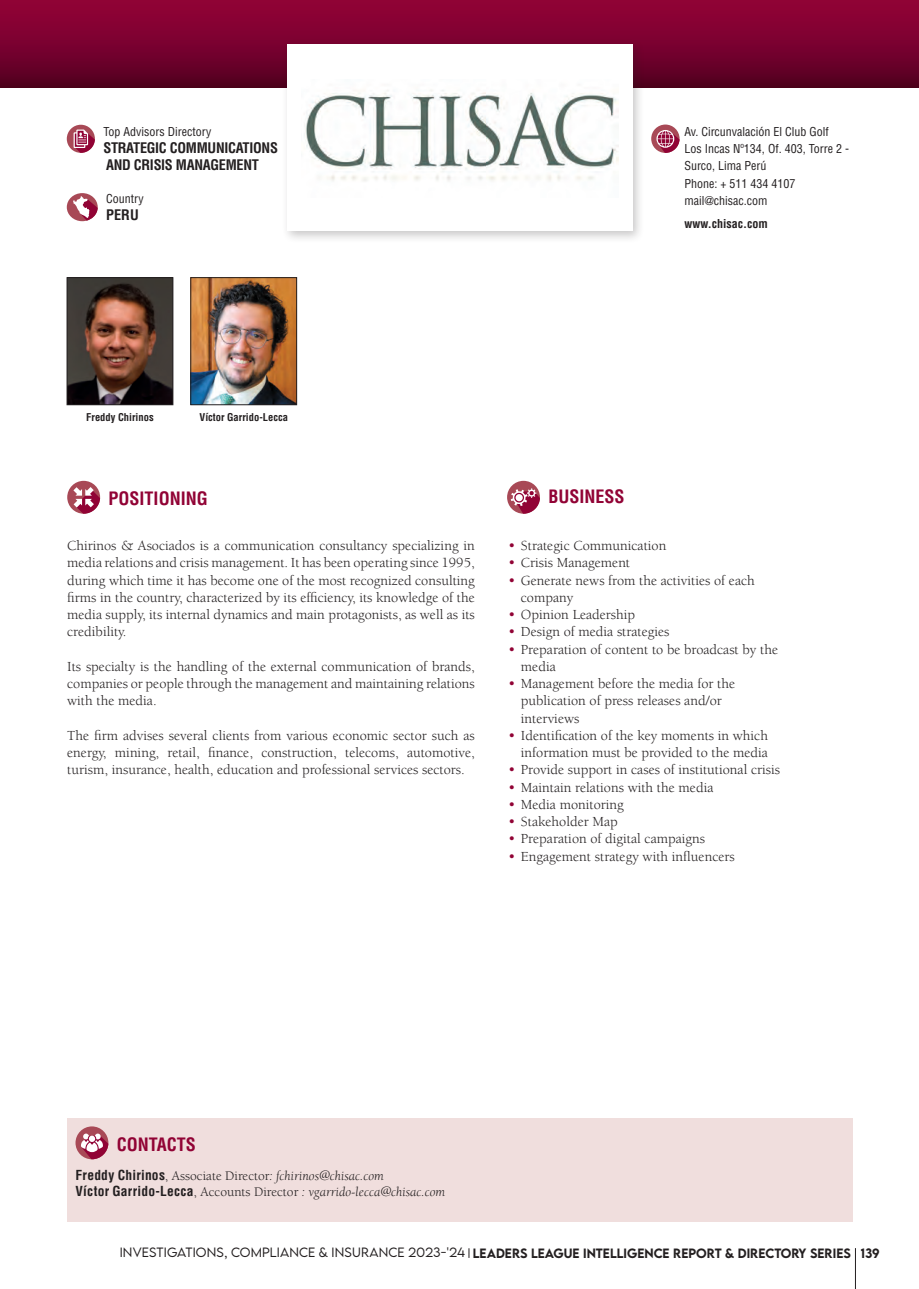
<style>
.page{position:relative;width:919px;height:1289px;background:#fff}
.page>*{position:absolute;margin:0;border:0;box-sizing:border-box;transform-origin:0 0}
.t1{font:700 condensed 18px "Helvetica LT Std";color:#910335}
.t2{font:14.25px/17.2px "Berkeley Std";color:#231f20;text-align:justify}
.t3{font:700 condensed 14.25px/17.1px "Helvetica LT Std";letter-spacing:-.02em;color:#231f20}
.t4{font:italic 13.5px/16.2px "Berkeley Std";color:#231f20}
.t5{font:condensed 12px/17.2px "Helvetica LT Std";color:#231f20}
.t6{font:500 12px "LEMONMILK";color:#231f20}
.t7{font:700 condensed 12px "Helvetica LT Std";color:#231f20}
.t8{font:700 condensed 10.5px "Helvetica LT Std";color:#231f20}
.s1{font-size:15px;color:#910335}
.s2{font-family:"Helvetica LT Std";font-weight:700;font-style:normal;font-stretch:condensed}
.s3{font-style:normal}
.s4{font-weight:300}
</style>
<div class="page">
<svg style="left:0;top:0;width:13px;height:87px"></svg>
<div style="left:13px;top:0;width:905px;height:87px;background:linear-gradient(to bottom,#970239,#560022)"></div>
<div style="left:281px;top:38px;width:363px;height:206px;background:#231f20;opacity:.25"></div>
<div style="left:287px;top:44px;width:345px;height:187px;background:#fff"></div>
<hr style="left:855px;top:1247px;width:1px;height:41px;background:#231f20">
<div style="left:67px;top:193px;width:31px;height:28px;background:#a84956;border-radius:50%"></div>
<svg style="left:73px;top:196px;width:25px;height:25px"></svg>
<div style="left:67px;top:125px;width:28px;height:28px;background:#a84956;border-radius:50%"></div>
<svg style="left:74px;top:129px;width:21px;height:24px"></svg>
<div style="left:507px;top:481px;width:33px;height:32px;background:#a84956;border-radius:50%"></div>
<svg style="left:510px;top:488px;width:30px;height:25px"></svg>
<div style="left:515px;top:494px;width:7px;height:7px;background:#fff;border-radius:50%"></div>
<div style="left:651px;top:124px;width:28px;height:29px;background:#a84956;border-radius:50%"></div>
<svg style="left:656px;top:130px;width:23px;height:23px"></svg>
<img style="left:69px;top:279px;width:102px;height:124px">
<div style="left:67px;top:277px;width:106px;height:128px;border:1px solid #231f20"></div>
<div style="left:67px;top:481px;width:33px;height:32px;background:#a84956;border-radius:50%"></div>
<svg style="left:73px;top:487px;width:27px;height:26px"></svg>
<img style="left:192px;top:279px;width:103px;height:124px">
<div style="left:190px;top:277px;width:107px;height:128px;border:1px solid #231f20"></div>
<div style="left:67px;top:1117px;width:785px;height:104px;background:#f0dedd"></div>
<div style="left:75px;top:1126px;width:33px;height:33px;background:#a84956;border-radius:50%"></div>
<svg style="left:81px;top:1133px;width:27px;height:26px"></svg>
<img style="left:304px;top:90px;width:314px;height:91px">
<p class="t5" style="left:103px;top:123px;width:109px">Top Advisors Directory</p>
<p class="t3" style="left:103px;top:139px;width:176px">STRATEGIC COMMUNICATIONS<br>AND CRISIS MANAGEMENT</p>
<p class="t5" style="left:106px;top:190px;width:39px">Country</p>
<p class="t3" style="left:106px;top:207px;width:34px">PERU</p>
<p class="t5" style="left:684px;top:123px;width:166px">Av. Circunvalación El Club Golf<br>Los Incas Nº134, Of. 403, Torre 2 -<br>Surco, Lima Perú<br>Phone: + 511 434 4107 mail@chisac.com</p>
<p class="t7" style="left:684px;top:216px;width:85px">www.chisac.com</p>
<p class="t8" style="left:86px;top:411px;width:69px">Freddy Chirinos</p>
<p class="t8" style="left:199px;top:411px;width:90px">Víctor Garrido-Lecca</p>
<p class="t1" style="left:109px;top:487px;width:101px">POSITIONING</p>
<p class="t2" style="left:67px;top:537px;width:409px">Chirinos &amp; Asociados is a communication consultancy specializing in media relations and crisis management. It has been operating since 1995, during which time it has become one of the most recognized consulting firms in the country, characterized by its efficiency, its knowledge of the media supply, its internal dynamics and main protagonists, as well as its credibility.</p>
<p class="t2" style="left:67px;top:658px;width:409px">Its specialty is the handling of the external communication of brands, companies or people through the management and maintaining relations with the media.</p>
<p class="t2" style="left:67px;top:727px;width:409px">The firm advises several clients from various economic sector such as energy, mining, retail, finance, construction, telecoms, automotive, turism, insurance, health, education and professional services sectors.</p>
<p class="t1" style="left:548px;top:485px;width:78px">BUSINESS</p>
<p class="t2" style="left:508px;top:537px;width:160px"><span class="s1">•</span> Strategic Communication</p>
<p class="t2" style="left:508px;top:554px;width:123px"><span class="s1">•</span> Crisis Management</p>
<p class="t2" style="left:521px;top:571px;width:235px;text-indent:-13px"><span class="s1">•</span> Generate news from the activities of each company</p>
<p class="t2" style="left:508px;top:606px;width:129px"><span class="s1">•</span> Opinion Leadership</p>
<p class="t2" style="left:508px;top:623px;width:163px"><span class="s1">•</span> Design of media strategies</p>
<p class="t2" style="left:521px;top:640px;width:259px;text-indent:-13px"><span class="s1">•</span> Preparation of content to be broadcast by the media</p>
<p class="t2" style="left:521px;top:675px;width:216px;text-align:left;text-indent:-13px"><span class="s1">•</span> Management before the media for the publication of press releases and/or interviews</p>
<p class="t2" style="left:508px;top:727px;width:261px;text-align:right"><span class="s1">•</span> Identification of the key moments in which information must be provided to the media</p>
<p class="t2" style="left:508px;top:761px;width:273px"><span class="s1">•</span> Provide support in cases of institutional crisis</p>
<p class="t2" style="left:508px;top:778px;width:207px"><span class="s1">•</span> Maintain relations with the media</p>
<p class="t2" style="left:508px;top:796px;width:117px"><span class="s1">•</span> Media monitoring</p>
<p class="t2" style="left:508px;top:813px;width:111px"><span class="s1">•</span> Stakeholder Map</p>
<p class="t2" style="left:508px;top:830px;width:198px"><span class="s1">•</span> Preparation of digital campaigns</p>
<p class="t2" style="left:508px;top:847px;width:228px"><span class="s1">•</span> Engagement strategy with influencers</p>
<p class="t1" style="left:117px;top:1132px;width:81px">CONTACTS</p>
<p class="t4" style="left:75px;top:1167px;width:371px"><span class="s2">Freddy Chirinos</span><span class="s3">, Associate Director</span>: fchirinos@chisac.com<br><span class="s2">Víctor Garrido-Lecca</span><span class="s3">, Accounts Director</span> : vgarrido-lecca@chisac.com</p>
<p class="t6" style="left:120px;top:1244px;width:761px"><span class="s4">INVESTIGATIONS, COMPLIANCE &amp; INSURANCE 2023-'24</span> LEADERS LEAGUE INTELLIGENCE REPORT &amp; DIRECTORY SERIES 139</p>
</div>
